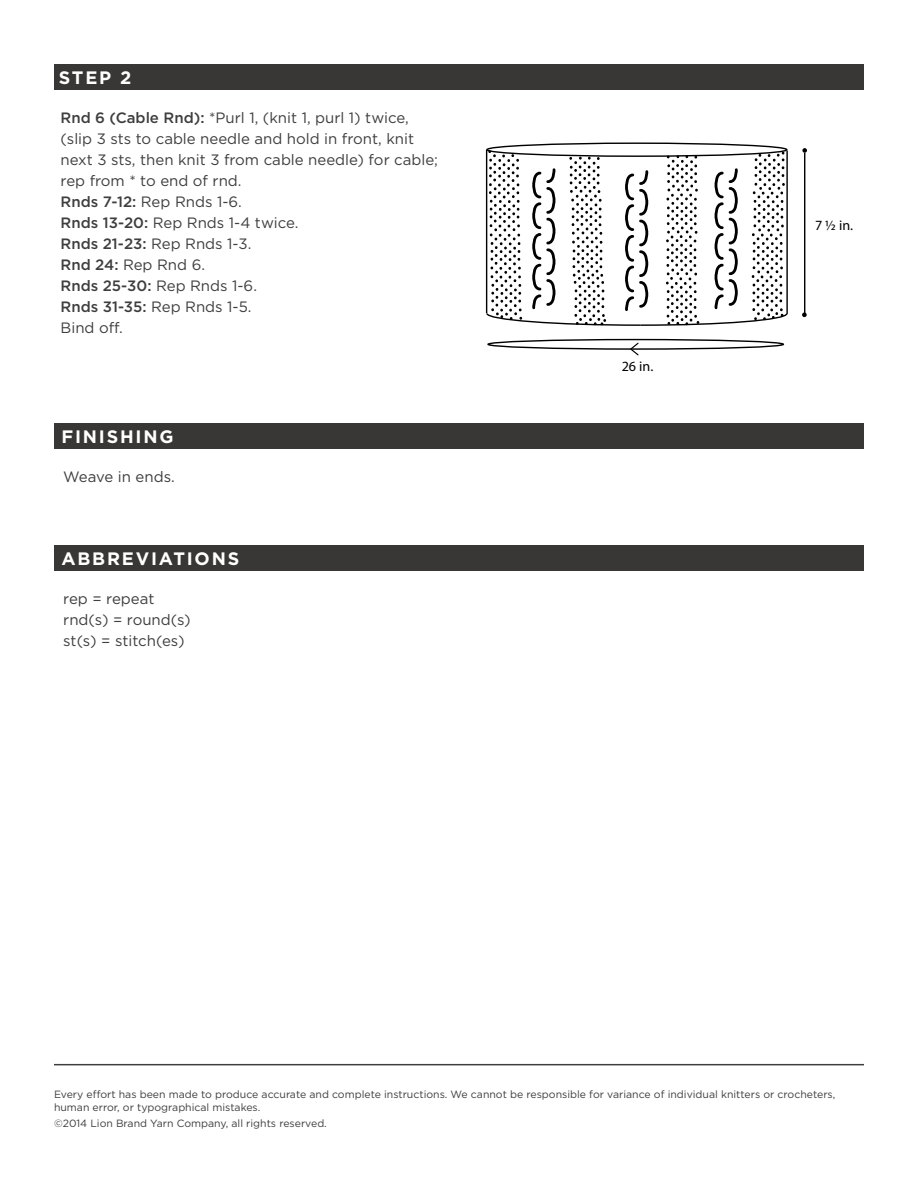
<style>
.page{position:relative;width:918px;height:1188px;background:#fff}
.page>*{position:absolute;margin:0;border:0;box-sizing:border-box;transform-origin:0 0}
.t1{font:700 18px "Gotham";letter-spacing:.1em;color:#fff}
.t2{font:15px/21px "Gotham";color:#3e3e3f}
.t3{font:14.1px "Myriad Pro";color:#000}
.t4{font:10.5px/12.6px "Gotham";color:#3e3e3f}
.s1{font-weight:500}
</style>
<div class="page">
<div style="left:54px;top:423px;width:810px;height:25px;background:#383735"></div>
<div style="left:54px;top:545px;width:810px;height:25px;background:#383735"></div>
<div style="left:54px;top:64px;width:810px;height:25px;background:#383735"></div>
<hr style="left:54px;top:1064px;width:810px;height:1px;background:#3e3e3f">
<div style="left:486px;top:142px;width:302px;height:15px;border:1px solid #000;border-radius:50%"></div>
<svg style="left:486px;top:150px;width:302px;height:176px"></svg>
<div style="left:487px;top:339px;width:297px;height:11px;border:1px solid #000;border-radius:50%"></div>
<svg style="left:630px;top:343px;width:9px;height:13px"></svg>
<hr style="left:804px;top:153px;width:1px;height:162px;background:#000">
<svg style="left:802px;top:148px;width:5px;height:5px"></svg>
<svg style="left:802px;top:312px;width:5px;height:5px"></svg>
<p class="t1" style="left:59px;top:65px;width:74px">STEP 2</p>
<p class="t2" style="left:61px;top:107px;width:379px"><span class="s1">Rnd 6 (Cable Rnd):</span> *Purl 1, (knit 1, purl 1) twice, (slip 3 sts to cable needle and hold in front, knit next 3 sts, then knit 3 from cable needle) for cable; rep from * to end of rnd.</p>
<p class="t2" style="left:61px;top:191px;width:183px"><span class="s1">Rnds 7-12:</span> Rep Rnds 1-6.</p>
<p class="t2" style="left:61px;top:212px;width:240px"><span class="s1">Rnds 13-20:</span> Rep Rnds 1-4 twice.</p>
<p class="t2" style="left:61px;top:233px;width:192px"><span class="s1">Rnds 21-23:</span> Rep Rnds 1-3.</p>
<p class="t2" style="left:61px;top:254px;width:146px"><span class="s1">Rnd 24:</span> Rep Rnd 6.</p>
<p class="t2" style="left:61px;top:275px;width:198px"><span class="s1">Rnds 25-30:</span> Rep Rnds 1-6.</p>
<p class="t2" style="left:61px;top:296px;width:192px"><span class="s1">Rnds 31-35:</span> Rep Rnds 1-5.</p>
<p class="t2" style="left:61px;top:317px;width:64px">Bind off.</p>
<p class="t1" style="left:62px;top:424px;width:114px">FINISHING</p>
<p class="t2" style="left:63px;top:466px;width:113px">Weave in ends.</p>
<p class="t1" style="left:62px;top:546px;width:179px">ABBREVIATIONS</p>
<p class="t2" style="left:63px;top:588px;width:93px">rep = repeat</p>
<p class="t2" style="left:63px;top:609px;width:129px">rnd(s) = round(s)</p>
<p class="t2" style="left:63px;top:630px;width:123px">st(s) = stitch(es)</p>
<p class="t3" style="left:622px;top:358px;width:33px">26 in.</p>
<p class="t3" style="left:815px;top:217px;width:40px">7 ½ in.</p>
<p class="t4" style="left:54px;top:1088px;width:783px">Every effort has been made to produce accurate and complete instructions. We cannot be responsible for variance of individual knitters or crocheters, human error, or typographical mistakes.</p>
<p class="t4" style="left:54px;top:1117px;width:274px">©2014 Lion Brand Yarn Company, all rights reserved.</p>
</div>
